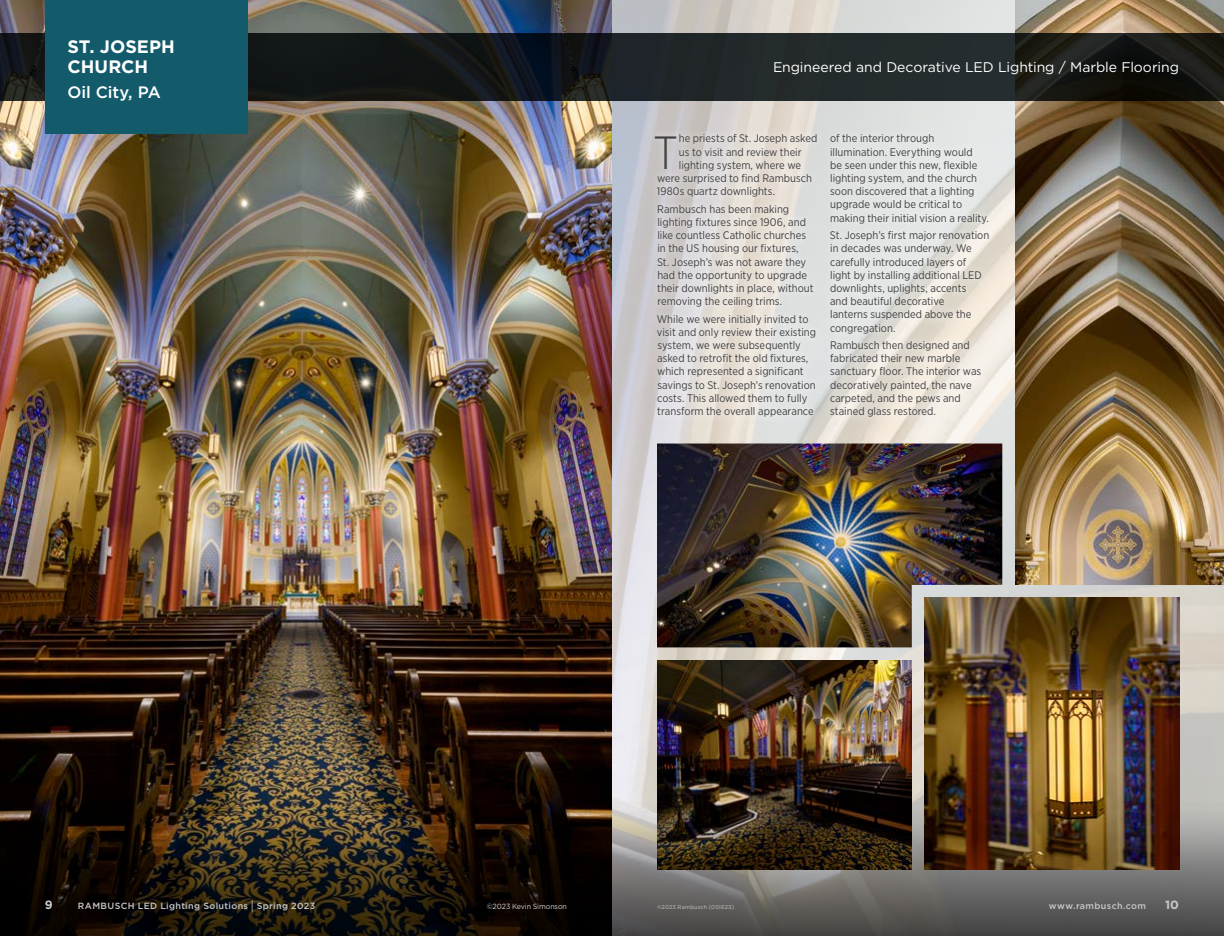
<style>
.page{position:relative;width:1224px;height:936px;background:#fff}
.page>*{position:absolute;margin:0;border:0;box-sizing:border-box;transform-origin:0 0}
.t1{font:300 46.5px "Gotham Narrow";color:#414042}
.t2{font:700 18px/20px "Gotham";color:#fff}
.t3{font:500 16.5px "Gotham";letter-spacing:-.005em;color:#fff}
.t4{font:14px "Gotham";letter-spacing:-.005em;color:#fff}
.t5{font:700 12px "Gotham";color:#c7c8ca}
.t6{font:11px/13.2px "Gotham Narrow";color:#414042}
.t7{font:500 9px "Gotham";letter-spacing:.04em;color:#c7c8ca}
.t8{font:7.5px "Gotham";letter-spacing:-.015em;color:#d1d3d4;scale:.95 1}
.t9{font:5.5px "Gotham";letter-spacing:.03em;color:#c7c8ca}
.s1{font-size:12.6px}
</style>
<div class="page">
<img style="left:0;top:0;width:1224px;height:803px">
<img style="left:0;top:803px;width:1224px;height:133px">
<img style="left:657px;top:444px;width:345px;height:203px">
<img style="left:1015px;top:0;width:209px;height:585px">
<img style="left:657px;top:660px;width:255px;height:210px">
<img style="left:925px;top:598px;width:254px;height:272px">
<svg style="left:0;top:33px;width:1224px;height:67px;background:#191e1e"></svg>
<div style="left:45px;top:0;width:203px;height:133px;background:#135b6b"></div>
<div style="left:647px;top:126px;width:350px;height:299px;background:#fff;opacity:.4"></div>
<h2 class="t2" style="left:68px;top:37px;width:109px">ST. JOSEPH<br>CHURCH</h2>
<h3 class="t3" style="left:68px;top:81px;width:95px">Oil City, PA</h3>
<p class="t4" style="left:773px;top:58px;width:407px">Engineered and Decorative LED Lighting / Marble Flooring</p>
<h1 class="t1" style="left:653px;top:124px;width:27px">T</h1>
<p class="t6" style="left:679px;top:132px;width:140px">he priests of St. Joseph asked</p>
<p class="t6" style="left:679px;top:145px;width:124px">us to visit and review their</p>
<p class="t6" style="left:679px;top:158px;width:124px">lighting system, where we</p>
<p class="t6" style="left:657px;top:171px;width:156px">were surprised to find Rambusch</p>
<p class="t6" style="left:657px;top:185px;width:120px">1980s quartz downlights.</p>
<p class="t6" style="left:657px;top:202px;width:158px">Rambusch has been making lighting fixtures since 1906, and like countless Catholic churches in the US housing our fixtures,<br>St. Joseph’s was not aware they had the opportunity to upgrade their downlights in place, without removing the ceiling trims.</p>
<p class="t6" style="left:657px;top:312px;width:161px">While we were initially invited to visit and only review their existing system, we were subsequently asked to retrofit the old fixtures, which represented a significant savings to St. Joseph’s renovation costs. This allowed them to fully transform the overall appearance</p>
<p class="t6" style="left:830px;top:132px;width:160px">of the interior through illumination. Everything would<br>be seen under this new, flexible lighting system, and the church soon discovered that a lighting upgrade would be critical to making their initial vision a reality.</p>
<p class="t6" style="left:830px;top:228px;width:161px">St. Joseph’s first major renovation in decades was underway. We carefully introduced layers of light by installing additional LED downlights, uplights, accents<br>and beautiful decorative<br>lanterns suspended above the congregation.</p>
<p class="t6" style="left:830px;top:338px;width:153px">Rambusch then designed and fabricated their new marble sanctuary floor. The interior was decoratively painted, the nave carpeted, and the pews and stained glass restored.</p>
<p class="t5" style="left:45px;top:897px;width:9px">9</p>
<p class="t7" style="left:78px;top:900px;width:239px">RAMBUSCH LED Lighting Solutions <span class="s1">|</span> Spring 2023</p>
<p class="t9" style="left:657px;top:904px;width:79px">©2023 Rambusch (051623)</p>
<p class="t7" style="left:1049px;top:900px;width:99px">www.rambusch.com</p>
<p class="t5" style="left:1165px;top:897px;width:15px">10</p>
<p class="t8" style="left:487px;top:902px;width:86px">©2023 Kevin Simonson</p>
</div>
